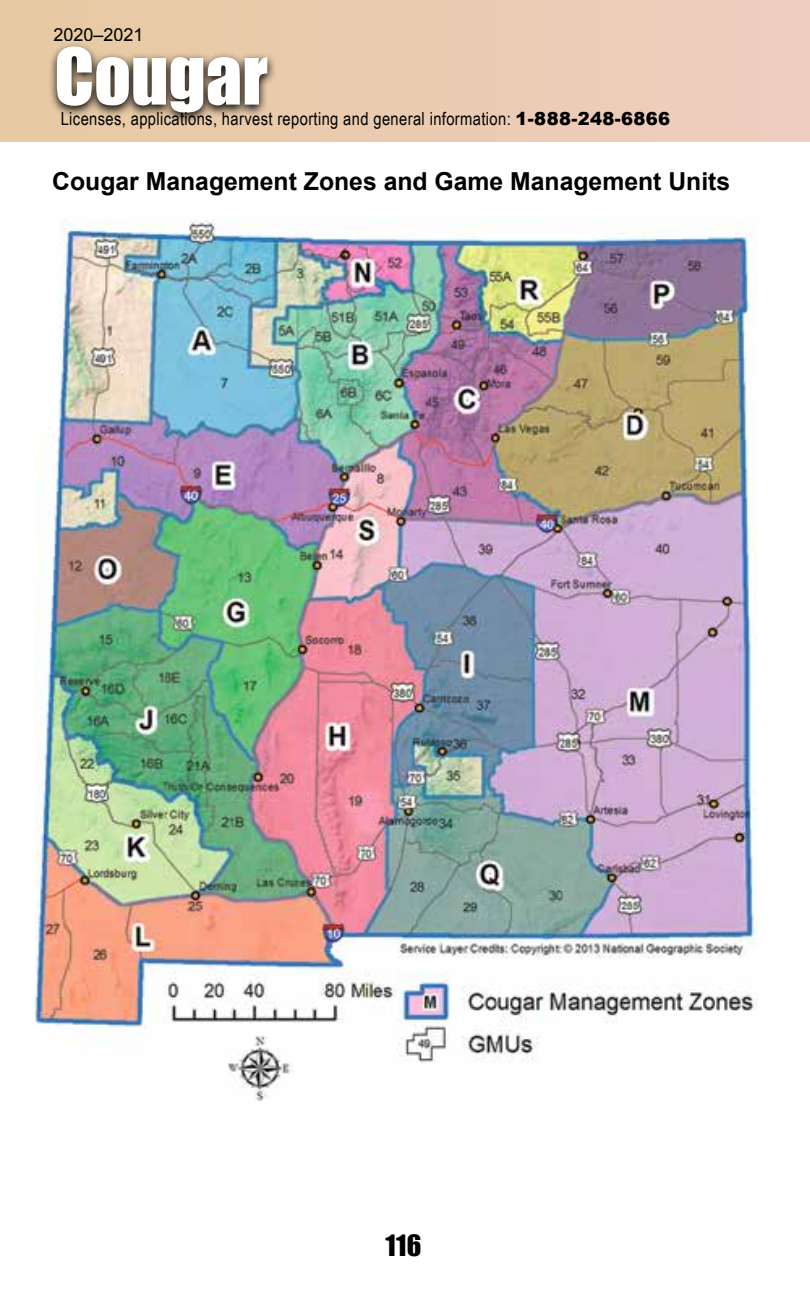
<style>
.page{position:relative;width:810px;height:1296px;background:#fff}
.page>*{position:absolute;margin:0;border:0;box-sizing:border-box;transform-origin:0 0}
.t1{font:72px "Impact";color:#fff}
.t2{font:27px "Impact";color:#000}
.t3{font:700 24.75px "Arial";color:#000}
.t4{font:18px "Arial Narrow";letter-spacing:.02em;color:#000}
.t5{font:18px "Arial";color:#000}
.s1{font-family:"Arial";font-weight:900}
</style>
<div class="page">
<div style="left:0;top:0;width:810px;height:142px;background:linear-gradient(to right,#e7c9a1,#efcec0)"></div>
<svg style="left:48px;top:42px;width:228px;height:83px;background:#877561"></svg>
<img style="left:35px;top:220px;width:722px;height:881px">
<p class="t5" style="left:53px;top:18px;width:92px">2020–2021</p>
<p class="t5" style="left:53px;top:22px;width:92px">2020–2021</p>
<h1 class="t1" style="left:54px;top:21px;width:215px">COUGAR</h1>
<p class="t4" style="left:61px;top:106px;width:611px">Licenses, applications, harvest reporting and general information: <span class="s1">1-888-248-6866</span></p>
<h3 class="t3" style="left:52px;top:165px;width:680px">Cougar Management Zones and Game Management Units</h3>
<h2 class="t2" style="left:386px;top:1224px;width:37px">116</h2>
</div>
